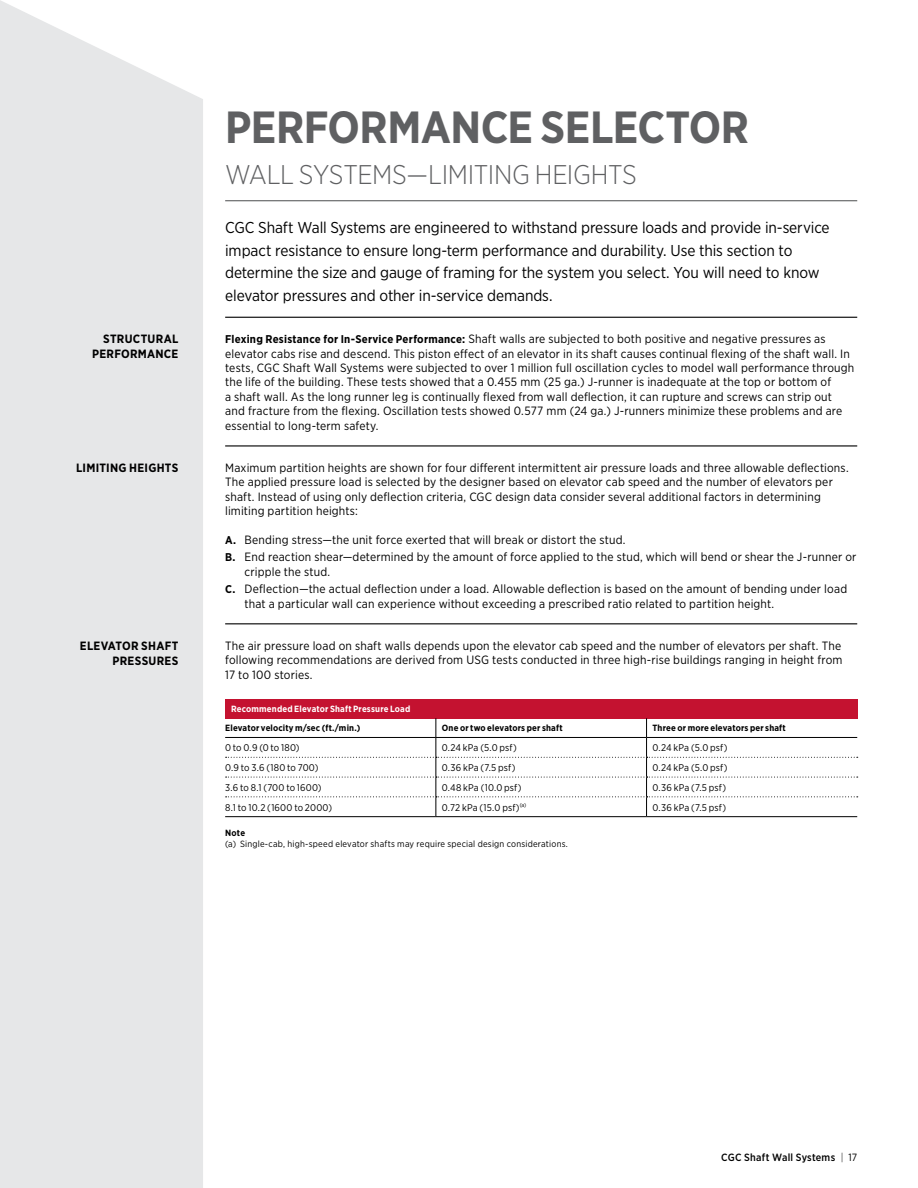
<style>
.page{position:relative;width:918px;height:1188px;background:#fff}
.page>*{position:absolute;margin:0;border:0;box-sizing:border-box;transform-origin:0 0}
.t1{font:700 45px "Gotham Narrow";letter-spacing:-.01em;color:#5f6062}
.t2{font:300 27px "Gotham Narrow";letter-spacing:-.015em;color:#5f6062}
.t3{font:15.75px/22.5px "Gotham Narrow";letter-spacing:-.005em;color:#000}
.t4{font:12px/14.4px "Gotham Narrow";letter-spacing:.015em;color:#000}
.t5{font:700 12px/14.4px "Gotham Narrow";letter-spacing:.02em;color:#000;text-align:right}
.t6{font:500 10.5px "Gotham Narrow";letter-spacing:.025em;color:#000}
.t7{font:9.75px "Gotham Narrow";letter-spacing:.015em;color:#000}
.t8{font:700 9px "Gotham Narrow";letter-spacing:.015em;color:#000}
.t9{font:9px "Gotham Narrow";letter-spacing:.025em;color:#000}
.t10{font:700 9px "Gotham Narrow";letter-spacing:.02em;color:#fff}
.s1{font-weight:700;font-size:11.25px}
.s2{font-weight:300}
.s3{font-weight:400}
</style>
<div class="page">
<div style="left:0;top:0;width:203px;height:1188px;background:#e6e7e8"></div>
<hr style="left:225px;top:200px;width:632px;height:1px;background:#5f6062">
<hr style="left:225px;top:317px;width:632px;height:1px;background:#000">
<hr style="left:225px;top:445px;width:632px;height:2px;background:#000">
<hr style="left:225px;top:623px;width:632px;height:1px;background:#000">
<div style="left:225px;top:699px;width:632px;height:19px;background:#c41230"></div>
<hr style="left:225px;top:737px;width:211px;height:1px;background:#000">
<hr style="left:225px;top:816px;width:211px;height:1px;background:#000">
<hr style="left:436px;top:816px;width:211px;height:1px;background:#000">
<hr style="left:647px;top:816px;width:210px;height:1px;background:#000">
<svg style="left:226px;top:718px;width:632px;height:98px"></svg>
<p class="t5" style="left:92px;top:332px;width:88px">STRUCTURAL<br>PERFORMANCE</p>
<p class="t5" style="left:76px;top:461px;width:104px">LIMITING HEIGHTS</p>
<p class="t5" style="left:80px;top:639px;width:100px">ELEVATOR SHAFT<br>PRESSURES</p>
<h1 class="t1" style="left:225px;top:99px;width:525px">PERFORMANCE SELECTOR</h1>
<h2 class="t2" style="left:225px;top:158px;width:413px">WALL SYSTEMS—LIMITING HEIGHTS</h2>
<p class="t3" style="left:225px;top:216px;width:606px">CGC Shaft Wall Systems are engineered to withstand pressure loads and provide in-service impact resistance to ensure long-term performance and durability. Use this section to determine the size and gauge of framing for the system you select. You will need to know elevator pressures and other in-service demands.</p>
<p class="t4" style="left:225px;top:332px;width:631px"><span class="s1">Flexing Resistance for In-Service Performance:</span> Shaft walls are subjected to both positive and negative pressures as elevator cabs rise and descend. This piston effect of an elevator in its shaft causes continual flexing of the shaft wall. In tests, CGC Shaft Wall Systems were subjected to over 1 million full oscillation cycles to model wall performance through the life of the building. These tests showed that a 0.455 mm (25 ga.) J-runner is inadequate at the top or bottom of<br>a shaft wall. As the long runner leg is continually flexed from wall deflection, it can rupture and screws can strip out and fracture from the flexing. Oscillation tests showed 0.577 mm (24 ga.) J-runners minimize these problems and are essential to long-term safety.</p>
<p class="t4" style="left:225px;top:460px;width:625px">Maximum partition heights are shown for four different intermittent air pressure loads and three allowable deflections.<br>The applied pressure load is selected by the designer based on elevator cab speed and the number of elevators per shaft. Instead of using only deflection criteria, CGC design data consider several additional factors in determining limiting partition heights:</p>
<p class="t4" style="left:225px;top:531px;width:633px;line-height:17.4px"><span class="s1">A.</span> Bending stress—the unit force exerted that will break or distort the stud.<br><span class="s1">B.</span> End reaction shear—determined by the amount of force applied to the stud, which will bend or shear the J-runner or</p>
<p class="t4" style="left:225px;top:563px;width:624px;line-height:17.4px;text-indent:19px">cripple the stud.<br><span class="s1">C.</span> Deflection—the actual deflection under a load. Allowable deflection is based on the amount of bending under load</p>
<p class="t4" style="left:245px;top:596px;width:531px">that a particular wall can experience without exceeding a prescribed ratio related to partition height.</p>
<p class="t4" style="left:225px;top:638px;width:619px;text-align:justify">The air pressure load on shaft walls depends upon the elevator cab speed and the number of elevators per shaft. The following recommendations are derived from USG tests conducted in three high-rise buildings ranging in height from 17 to 100 stories.</p>
<p class="t10" style="left:231px;top:703px;width:181px">Recommended Elevator Shaft Pressure Load</p>
<p class="t8" style="left:225px;top:723px;width:137px">Elevator velocity m/sec (ft./min.)</p>
<p class="t8" style="left:442px;top:723px;width:122px">One or two elevators per shaft</p>
<p class="t8" style="left:653px;top:723px;width:135px">Three or more elevators per shaft</p>
<p class="t7" style="left:225px;top:742px;width:76px">0 to 0.9 (0 to 180)</p>
<p class="t7" style="left:442px;top:742px;width:76px">0.24 kPa (5.0 psf)</p>
<p class="t7" style="left:653px;top:742px;width:76px">0.24 kPa (5.0 psf)</p>
<p class="t7" style="left:225px;top:762px;width:95px">0.9 to 3.6 (180 to 700)</p>
<p class="t7" style="left:442px;top:762px;width:75px">0.36 kPa (7.5 psf)</p>
<p class="t7" style="left:653px;top:762px;width:76px">0.24 kPa (5.0 psf)</p>
<p class="t7" style="left:225px;top:781px;width:98px">3.6 to 8.1 (700 to 1600)</p>
<p class="t7" style="left:442px;top:781px;width:81px">0.48 kPa (10.0 psf)</p>
<p class="t7" style="left:653px;top:781px;width:75px">0.36 kPa (7.5 psf)</p>
<p class="t7" style="left:225px;top:801px;width:108px">8.1 to 10.2 (1600 to 2000)</p>
<p class="t7" style="left:442px;top:801px;width:86px">0.72 kPa (15.0 psf)<sup>(a)</sup></p>
<p class="t7" style="left:653px;top:801px;width:75px">0.36 kPa (7.5 psf)</p>
<p class="t8" style="left:225px;top:827px;width:22px">Note</p>
<p class="t9" style="left:225px;top:838px;width:344px">(a) Single-cab, high-speed elevator shafts may require special design considerations.</p>
<p class="t6" style="left:721px;top:1151px;width:137px">CGC Shaft Wall Systems <span class="s2">|</span> <span class="s3">17</span></p>
</div>
